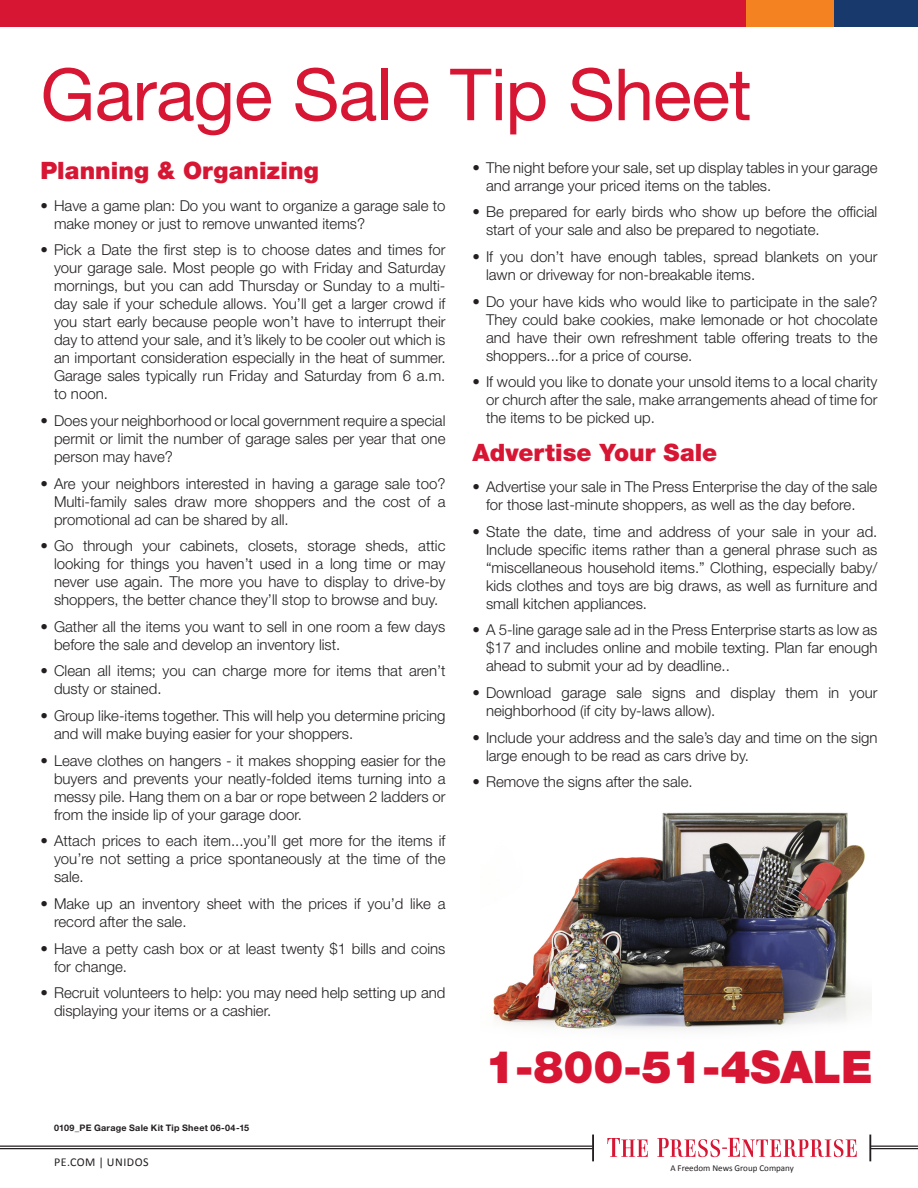
<style>
.page{position:relative;width:918px;height:1188px;background:#fff}
.page>*{position:absolute;margin:0;border:0;box-sizing:border-box;transform-origin:0 0}
.t1{font:72px "Helvetica Neue LT Std";letter-spacing:-.01em;color:#d71634}
.Body_Copy_10pt{font:900 45px "Helvetica Neue LT Std";color:#d71634}
.t2{font:900 24px "Helvetica Neue LT Std";letter-spacing:.005em;color:#d71634}
.Body_Copy_10pt-2{font:300 15px/18px "Helvetica Neue LT Std";color:#231f20}
.t3{font:12px "Calibri";letter-spacing:.04em;color:#231f20}
.Body_Copy{font:700 9px "Helvetica Neue LT Std";letter-spacing:.03em;color:#231f20}
.t4{font:9px "Calibri";color:#231f20}
</style>
<div class="page">
<hr style="left:592px;top:1135px;width:2px;height:26px;background:#231f20">
<hr style="left:0;top:1148px;width:593px;height:1px;background:#231f20">
<hr style="left:0;top:1146px;width:593px;height:1px;background:#231f20">
<hr style="left:869px;top:1135px;width:2px;height:26px;background:#231f20">
<hr style="left:871px;top:1148px;width:47px;height:1px;background:#231f20">
<hr style="left:871px;top:1146px;width:47px;height:1px;background:#231f20">
<svg style="left:657px;top:1138px;width:200px;height:19px"></svg>
<svg style="left:607px;top:1138px;width:41px;height:19px"></svg>
<div style="left:0;top:0;width:748px;height:27px;background:#d71634"></div>
<div style="left:746px;top:0;width:89px;height:27px;background:#f58220"></div>
<div style="left:835px;top:0;width:83px;height:27px;background:#17396b"></div>
<img style="left:493px;top:812px;width:378px;height:218px">
<p class="t1" style="left:40px;top:52px;width:713px">Garage Sale Tip Sheet</p>
<p class="t2" style="left:40px;top:156px;width:280px">Planning &amp; Organizing</p>
<p class="Body_Copy_10pt-2" style="left:54px;top:196px;width:393px;text-indent:-14px">• Have a game plan: Do you want to organize a garage sale to make money or just to remove unwanted items?</p>
<p class="Body_Copy_10pt-2" style="left:54px;top:241px;width:393px;text-align:justify;text-indent:-14px">• Pick a Date the first step is to choose dates and times for your garage sale. Most people go with Friday and Saturday mornings, but you can add Thursday or Sunday to a multi&shy;day sale if your schedule allows. You’ll get a larger crowd if you start early because people won’t have to interrupt their day to attend your sale, and it’s likely to be cooler out which is an important consideration especially in the heat of summer.<br>Garage sales typically run Friday and Saturday from 6 a.m. to noon.</p>
<p class="Body_Copy_10pt-2" style="left:54px;top:411px;width:393px;text-align:justify;text-indent:-14px">• Does your neighborhood or local government require a special permit or limit the number of garage sales per year that one person may have?</p>
<p class="Body_Copy_10pt-2" style="left:54px;top:474px;width:393px;text-align:justify;text-indent:-14px">• Are your neighbors interested in having a garage sale too?<br>Multi-family sales draw more shoppers and the cost of a promotional ad can be shared by all.</p>
<p class="Body_Copy_10pt-2" style="left:54px;top:537px;width:393px;text-align:justify;text-indent:-14px">• Go through your cabinets, closets, storage sheds, attic looking for things you haven’t used in a long time or may never use again. The more you have to display to drive-by shoppers, the better chance they’ll stop to browse and buy.</p>
<p class="Body_Copy_10pt-2" style="left:54px;top:617px;width:393px;text-indent:-14px">• Gather all the items you want to sell in one room a few days before the sale and develop an inventory list.</p>
<p class="Body_Copy_10pt-2" style="left:54px;top:662px;width:393px;text-indent:-14px">• Clean all items; you can charge more for items that aren’t dusty or stained.</p>
<p class="Body_Copy_10pt-2" style="left:54px;top:706px;width:393px;text-indent:-14px">• Group like-items together. This will help you determine pricing and will make buying easier for your shoppers.</p>
<p class="Body_Copy_10pt-2" style="left:54px;top:751px;width:393px;text-align:justify;text-indent:-14px">• Leave clothes on hangers - it makes shopping easier for the buyers and prevents your neatly-folded items turning into a messy pile. Hang them on a bar or rope between 2 ladders or from the inside lip of your garage door.</p>
<p class="Body_Copy_10pt-2" style="left:54px;top:832px;width:393px;text-align:justify;text-indent:-14px">• Attach prices to each item...you’ll get more for the items if you’re not setting a price spontaneously at the time of the sale.</p>
<p class="Body_Copy_10pt-2" style="left:54px;top:894px;width:393px;text-indent:-14px">• Make up an inventory sheet with the prices if you’d like a record after the sale.</p>
<p class="Body_Copy_10pt-2" style="left:54px;top:939px;width:393px;text-indent:-14px">• Have a petty cash box or at least twenty $1 bills and coins for change.</p>
<p class="Body_Copy_10pt-2" style="left:54px;top:984px;width:393px;text-indent:-14px">• Recruit volunteers to help: you may need help setting up and displaying your items or a cashier.</p>
<p class="Body_Copy" style="left:54px;top:1122px;width:197px">0109_PE Garage Sale Kit Tip Sheet 06-04-15</p>
<p class="t3" style="left:54px;top:1155px;width:96px">PE.COM | UNIDOS</p>
<p class="Body_Copy_10pt-2" style="left:486px;top:158px;width:393px;text-indent:-14px">• The night before your sale, set up display tables in your garage and arrange your priced items on the tables.</p>
<p class="Body_Copy_10pt-2" style="left:486px;top:203px;width:393px;text-indent:-14px">• Be prepared for early birds who show up before the official start of your sale and also be prepared to negotiate.</p>
<p class="Body_Copy_10pt-2" style="left:486px;top:247px;width:393px;text-indent:-14px">• If you don’t have enough tables, spread blankets on your lawn or driveway for non-breakable items.</p>
<p class="Body_Copy_10pt-2" style="left:486px;top:292px;width:393px;text-align:justify;text-indent:-14px">• Do your have kids who would like to participate in the sale?<br>They could bake cookies, make lemonade or hot chocolate and have their own refreshment table offering treats to the shoppers...for a price of course.</p>
<p class="Body_Copy_10pt-2" style="left:486px;top:373px;width:393px;text-align:justify;text-indent:-14px">• If would you like to donate your unsold items to a local charity or church after the sale, make arrangements ahead of time for the items to be picked up.</p>
<p class="t2" style="left:472px;top:438px;width:246px">Advertise Your Sale</p>
<p class="Body_Copy_10pt-2" style="left:472px;top:478px;width:406px;text-align:center">• Advertise your sale in The Press Enterprise the day of the sale for those last-minute shoppers, as well as the day before.</p>
<p class="Body_Copy_10pt-2" style="left:486px;top:522px;width:393px;text-align:justify;text-indent:-14px">• State the date, time and address of your sale in your ad.<br>Include specific items rather than a general phrase such as “miscellaneous household items.” Clothing, especially baby/ kids clothes and toys are big draws, as well as furniture and small kitchen appliances.</p>
<p class="Body_Copy_10pt-2" style="left:486px;top:621px;width:393px;text-align:justify;text-indent:-14px">• A 5-line garage sale ad in the Press Enterprise starts as low as $17 and includes online and mobile texting. Plan far enough ahead to submit your ad by deadline..</p>
<p class="Body_Copy_10pt-2" style="left:486px;top:683px;width:393px;text-indent:-14px">• Download garage sale signs and display them in your neighborhood (if city by-laws allow).</p>
<p class="Body_Copy_10pt-2" style="left:486px;top:728px;width:393px;text-indent:-14px">• Include your address and the sale’s day and time on the sign large enough to be read as cars drive by.</p>
<p class="Body_Copy_10pt-2" style="left:472px;top:773px;width:222px">• Remove the signs after the sale.</p>
<p class="Body_Copy_10pt" style="left:485px;top:1040px;width:389px">1-800-51-4SALE</p>
<p class="t4" style="left:670px;top:1162px;width:125px">A Freedom News Group Company</p>
</div>
